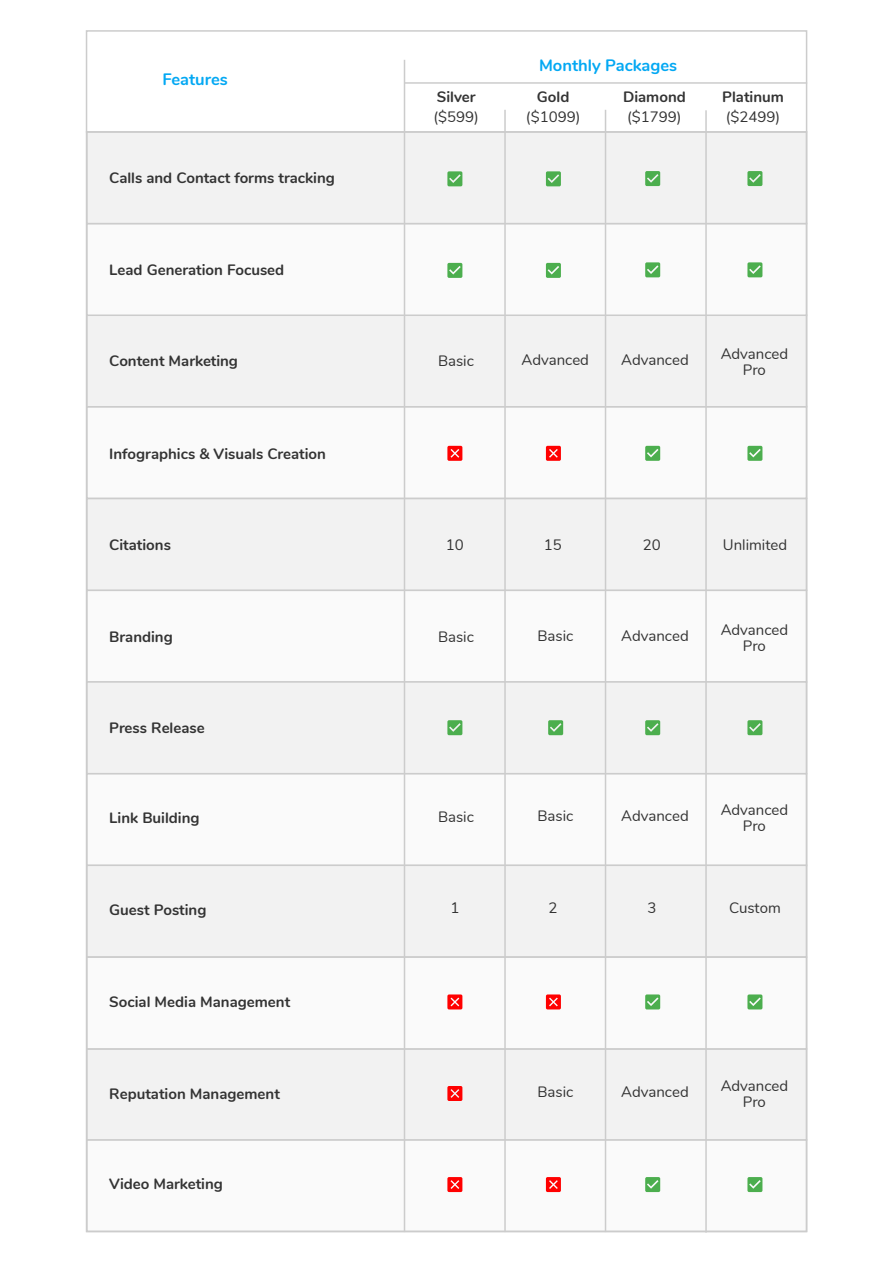
<style>
.page{position:relative;width:893px;height:1263px;background:#fff}
.page>*{position:absolute;margin:0;border:0;box-sizing:border-box;transform-origin:0 0}
.t1{font:700 16.5px "Nunito";color:#03a8f3}
.t2{font:700 15px "Nunito";color:#333}
.t3{font:15px/16.5px "Nunito";color:#333;text-align:center}
</style>
<div class="page">
<div style="left:86px;top:1139px;width:721px;height:93px;background:#fafafa;border:2px solid #ccc"></div>
<div style="left:86px;top:1048px;width:721px;height:92px;background:#f2f2f2;border:2px solid #ccc"></div>
<div style="left:86px;top:590px;width:721px;height:93px;background:#fafafa"></div>
<div style="left:86px;top:681px;width:721px;height:93px;background:#f2f2f2;border:2px solid #ccc"></div>
<div style="left:86px;top:773px;width:721px;height:93px;background:#fafafa;border:2px solid #ccc"></div>
<div style="left:86px;top:864px;width:721px;height:94px;background:#f2f2f2;border:2px solid #ccc"></div>
<div style="left:86px;top:956px;width:721px;height:93px;background:#fafafa;border:2px solid #ccc"></div>
<div style="left:86px;top:498px;width:721px;height:93px;background:#f2f2f2;border:2px solid #ccc"></div>
<div style="left:86px;top:406px;width:721px;height:93px;background:#fafafa;border:2px solid #ccc"></div>
<div style="left:86px;top:314px;width:721px;height:93px;background:#f2f2f2;border:2px solid #ccc"></div>
<div style="left:86px;top:223px;width:721px;height:93px;background:#fafafa;border:2px solid #ccc"></div>
<div style="left:86px;top:131px;width:721px;height:93px;background:#f2f2f2;border:2px solid #ccc"></div>
<hr style="left:86px;top:131px;width:721px;height:2px;background:#ccc">
<hr style="left:404px;top:82px;width:403px;height:2px;background:#ccc">
<hr style="left:404px;top:60px;width:1px;height:1172px;background:#ccc">
<hr style="left:504px;top:110px;width:2px;height:1122px;background:#ccc">
<hr style="left:605px;top:110px;width:1px;height:1122px;background:#ccc">
<hr style="left:705px;top:110px;width:2px;height:1122px;background:#ccc">
<svg style="left:548px;top:720px;width:15px;height:15px"></svg>
<svg style="left:645px;top:171px;width:15px;height:15px"></svg>
<svg style="left:747px;top:171px;width:15px;height:15px"></svg>
<svg style="left:447px;top:171px;width:15px;height:15px"></svg>
<svg style="left:546px;top:171px;width:15px;height:15px"></svg>
<svg style="left:645px;top:262px;width:15px;height:15px"></svg>
<svg style="left:747px;top:262px;width:15px;height:15px"></svg>
<svg style="left:447px;top:263px;width:15px;height:15px"></svg>
<svg style="left:546px;top:263px;width:15px;height:15px"></svg>
<svg style="left:645px;top:446px;width:15px;height:15px"></svg>
<svg style="left:747px;top:446px;width:15px;height:15px"></svg>
<svg style="left:447px;top:446px;width:15px;height:15px"></svg>
<svg style="left:546px;top:446px;width:15px;height:15px"></svg>
<svg style="left:447px;top:1086px;width:15px;height:15px"></svg>
<svg style="left:447px;top:1177px;width:15px;height:15px"></svg>
<svg style="left:645px;top:1177px;width:15px;height:15px"></svg>
<svg style="left:747px;top:1177px;width:15px;height:15px"></svg>
<svg style="left:546px;top:1177px;width:15px;height:15px"></svg>
<svg style="left:447px;top:994px;width:15px;height:15px"></svg>
<svg style="left:645px;top:994px;width:15px;height:15px"></svg>
<svg style="left:747px;top:994px;width:15px;height:15px"></svg>
<svg style="left:546px;top:994px;width:15px;height:15px"></svg>
<svg style="left:645px;top:720px;width:15px;height:15px"></svg>
<svg style="left:747px;top:720px;width:15px;height:15px"></svg>
<svg style="left:447px;top:720px;width:15px;height:15px"></svg>
<p class="t1" style="left:162px;top:67px;width:67px">Features</p>
<p class="t2" style="left:109px;top:167px;width:227px">Calls and Contact forms tracking</p>
<p class="t2" style="left:109px;top:258px;width:176px">Lead Generation Focused</p>
<p class="t2" style="left:437px;top:86px;width:40px">Silver</p>
<p class="t3" style="left:433px;top:107px;width:47px">($599)</p>
<p class="t1" style="left:539px;top:53px;width:140px">Monthly Packages</p>
<p class="t2" style="left:537px;top:86px;width:34px">Gold</p>
<p class="t3" style="left:526px;top:107px;width:56px">($1099)</p>
<p class="t2" style="left:623px;top:86px;width:64px">Diamond</p>
<p class="t3" style="left:627px;top:107px;width:56px">($1799)</p>
<p class="t2" style="left:722px;top:86px;width:63px">Platinum</p>
<p class="t3" style="left:726px;top:107px;width:56px">($2499)</p>
<p class="t2" style="left:109px;top:350px;width:130px">Content Marketing</p>
<p class="t3" style="left:438px;top:352px;width:37px">Basic</p>
<p class="t3" style="left:621px;top:351px;width:69px">Advanced</p>
<p class="t3" style="left:721px;top:344px;width:69px">Advanced<br>Pro</p>
<p class="t3" style="left:521px;top:351px;width:69px">Advanced</p>
<p class="t2" style="left:109px;top:443px;width:218px">Infographics &amp; Visuals Creation</p>
<p class="t2" style="left:109px;top:534px;width:63px">Citations</p>
<p class="t3" style="left:446px;top:536px;width:19px">10</p>
<p class="t3" style="left:544px;top:536px;width:19px">15</p>
<p class="t3" style="left:643px;top:536px;width:19px">20</p>
<p class="t3" style="left:723px;top:536px;width:66px">Unlimited</p>
<p class="t2" style="left:109px;top:625px;width:65px">Branding</p>
<p class="t3" style="left:438px;top:628px;width:37px">Basic</p>
<p class="t3" style="left:621px;top:627px;width:69px">Advanced</p>
<p class="t3" style="left:721px;top:620px;width:69px">Advanced<br>Pro</p>
<p class="t3" style="left:537px;top:627px;width:37px">Basic</p>
<p class="t2" style="left:109px;top:716px;width:97px">Press Release</p>
<p class="t2" style="left:109px;top:806px;width:92px">Link Building</p>
<p class="t3" style="left:438px;top:808px;width:37px">Basic</p>
<p class="t3" style="left:621px;top:807px;width:69px">Advanced</p>
<p class="t3" style="left:721px;top:800px;width:69px">Advanced<br>Pro</p>
<p class="t3" style="left:537px;top:807px;width:37px">Basic</p>
<p class="t3" style="left:450px;top:899px;width:10px">1</p>
<p class="t3" style="left:548px;top:899px;width:10px">2</p>
<p class="t2" style="left:109px;top:899px;width:99px">Guest Posting</p>
<p class="t3" style="left:647px;top:899px;width:10px">3</p>
<p class="t3" style="left:729px;top:899px;width:53px">Custom</p>
<p class="t2" style="left:109px;top:990px;width:182px">Social Media Management</p>
<p class="t2" style="left:109px;top:1082px;width:172px">Reputation Management</p>
<p class="t3" style="left:621px;top:1083px;width:69px">Advanced</p>
<p class="t3" style="left:721px;top:1076px;width:69px">Advanced<br>Pro</p>
<p class="t3" style="left:537px;top:1083px;width:37px">Basic</p>
<p class="t2" style="left:109px;top:1173px;width:115px">Video Marketing</p>
</div>
